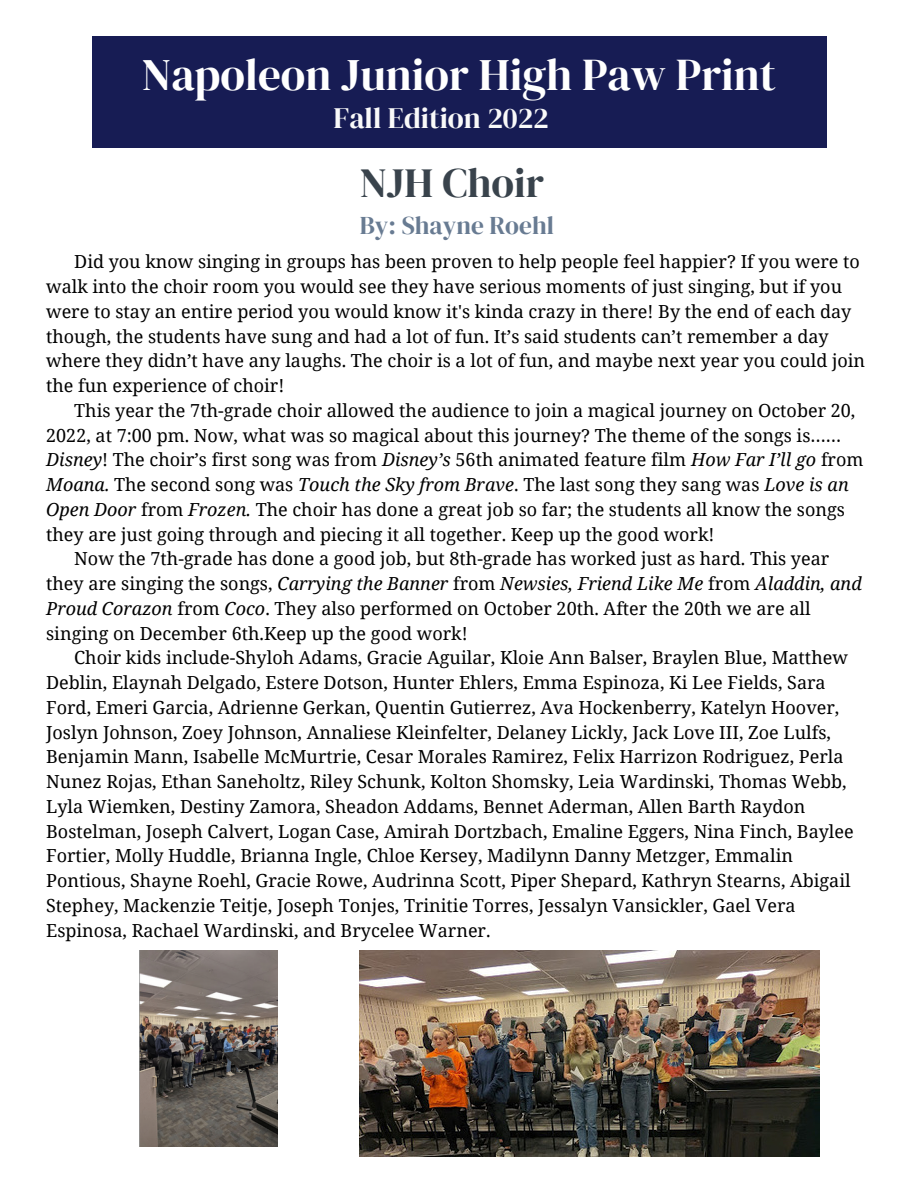
<style>
.page{position:relative;width:918px;height:1188px;background:#fff}
.page>*{position:absolute;margin:0;border:0;box-sizing:border-box;transform-origin:0 0}
.t1{font:45px "DM Serif Display";color:#fff}
.t2{font:41.55px "DM Serif Display";color:#39434c}
.t3{font:29.4px "DM Serif Display";color:#f9f9f9}
.t4{font:25.35px "DM Serif Display";color:#687b92}
.t5{font:18px/24.8px "Noto Serif";color:#000}
.t6{font:italic 18px "Noto Serif";color:#000}
.s1{font-style:italic}
.s2{font-style:normal}
</style>
<div class="page">
<div style="left:92px;top:36px;width:734px;height:112px;background:#171c54"></div>
<img style="left:360px;top:950px;width:460px;height:206px">
<img style="left:139px;top:950px;width:138px;height:196px">
<h1 class="t1" style="left:142px;top:43px;width:636px">Napoleon Junior High Paw Print</h1>
<h3 class="t3" style="left:334px;top:98px;width:217px">Fall Edition 2022</h3>
<h2 class="t2" style="left:360px;top:154px;width:186px">NJH Choir</h2>
<h3 class="t4" style="left:360px;top:207px;width:196px">By: Shayne Roehl</h3>
<p class="t5" style="left:46px;top:249px;width:821px;text-indent:28px">Did you know singing in groups has been proven to help people feel happier? If you were to walk into the choir room you would see they have serious moments of just singing, but if you were to stay an entire period you would know it's kinda crazy in there! By the end of each day though, the students have sung and had a lot of fun. It’s said students can’t remember a day where they didn’t have any laughs. The choir is a lot of fun, and maybe next year you could join the fun experience of choir!</p>
<p class="t5" style="left:74px;top:397px;width:783px">This year the 7th-grade choir allowed the audience to join a magical journey on October 20,</p>
<p class="t5" style="left:46px;top:422px;width:797px">2022, at 7:00 pm. Now, what was so magical about this journey? The theme of the songs is……</p>
<p class="t5" style="left:46px;top:447px;width:819px"><span class="s1">Disney</span>! The choir’s first song was from <span class="s1">Disney’s</span> 56th animated feature film <span class="s1">How Far I’ll go</span> from</p>
<p class="t5" style="left:46px;top:472px;width:804px"><span class="s1">Moana.</span> The second song was <span class="s1">Touch the Sky from Brave</span>. The last song they sang was <span class="s1">Love is an</span></p>
<p class="t5" style="left:46px;top:496px;width:800px"><span class="s1">Open Door</span> from <span class="s1">Frozen.</span> The choir has done a great job so far; the students all know the songs</p>
<p class="t5" style="left:46px;top:521px;width:670px">they are just going through and piecing it all together. Keep up the good work!</p>
<p class="t5" style="left:74px;top:546px;width:757px">Now the 7th-grade has done a good job, but 8th-grade has worked just as hard. This year</p>
<p class="t6" style="left:46px;top:571px;width:817px"><span class="s2">they are singing the songs,</span> Carrying the Banner <span class="s2">from</span> Newsies, Friend Like Me <span class="s2">from</span> Aladdin, and</p>
<p class="t5" style="left:46px;top:595px;width:766px"><span class="s1">Proud Corazon</span> from <span class="s1">Coco</span>. They also performed on October 20th. After the 20th we are all</p>
<p class="t5" style="left:46px;top:620px;width:423px">singing on December 6th.Keep up the good work!</p>
<p class="t5" style="left:74px;top:645px;width:775px">Choir kids include-Shyloh Adams, Gracie Aguilar, Kloie Ann Balser, Braylen Blue, Matthew</p>
<p class="t5" style="left:46px;top:670px;width:781px">Deblin, Elaynah Delgado, Estere Dotson, Hunter Ehlers, Emma Espinoza, Ki Lee Fields, Sara</p>
<p class="t5" style="left:46px;top:694px;width:795px">Ford, Emeri Garcia, Adrienne Gerkan, Quentin Gutierrez, Ava Hockenberry, Katelyn Hoover,</p>
<p class="t5" style="left:46px;top:719px;width:786px">Joslyn Johnson, Zoey Johnson, Annaliese Kleinfelter, Delaney Lickly, Jack Love III, Zoe Lulfs,</p>
<p class="t5" style="left:46px;top:744px;width:799px">Benjamin Mann, Isabelle McMurtrie, Cesar Morales Ramirez, Felix Harrizon Rodriguez, Perla</p>
<p class="t5" style="left:46px;top:769px;width:802px">Nunez Rojas, Ethan Saneholtz, Riley Schunk, Kolton Shomsky, Leia Wardinski, Thomas Webb,</p>
<p class="t5" style="left:46px;top:793px;width:761px">Lyla Wiemken, Destiny Zamora, Sheadon Addams, Bennet Aderman, Allen Barth Raydon</p>
<p class="t5" style="left:46px;top:818px;width:809px">Bostelman, Joseph Calvert, Logan Case, Amirah Dortzbach, Emaline Eggers, Nina Finch, Baylee</p>
<p class="t5" style="left:46px;top:843px;width:748px">Fortier, Molly Huddle, Brianna Ingle, Chloe Kersey, Madilynn Danny Metzger, Emmalin</p>
<p class="t5" style="left:46px;top:868px;width:806px">Pontious, Shayne Roehl, Gracie Rowe, Audrinna Scott, Piper Shepard, Kathryn Stearns, Abigail</p>
<p class="t5" style="left:46px;top:892px;width:751px">Stephey, Mackenzie Teitje, Joseph Tonjes, Trinitie Torres, Jessalyn Vansickler, Gael Vera</p>
<p class="t5" style="left:46px;top:917px;width:446px">Espinosa, Rachael Wardinski, and Brycelee Warner.</p>
</div>
